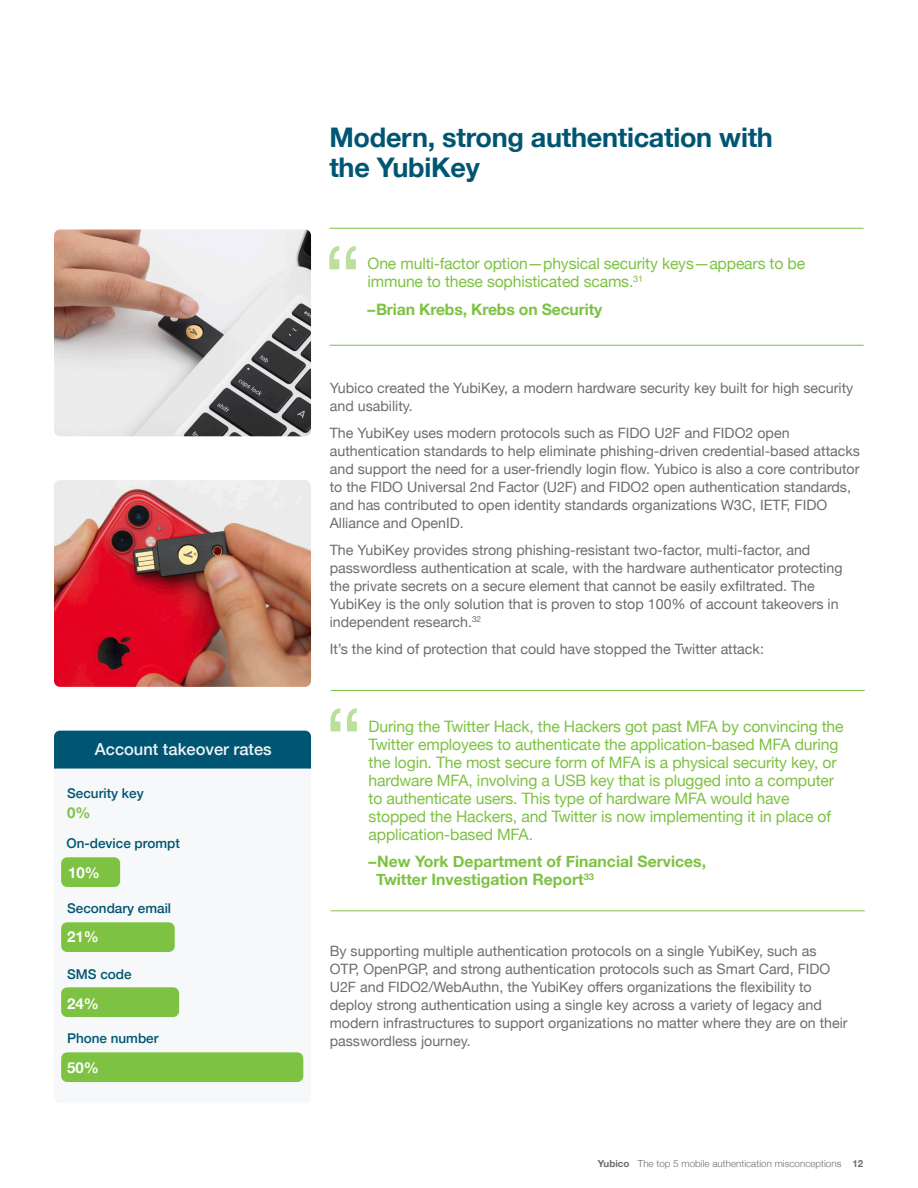
<style>
.page{position:relative;width:918px;height:1188px;background:#fff}
.page>*{position:absolute;margin:0;border:0;box-sizing:border-box;transform-origin:0 0}
.t1{font:90px "Helvetica Neue";color:#7dc242}
.Page_head_18_pt{font:700 27px/30px "Helvetica Neue";letter-spacing:-.01em;color:#005572}
.t2{font:500 16.5px "Helvetica Neue";color:#fff}
.body{font:15.75px/18px "Helvetica Neue";letter-spacing:-.01em;color:#7dc242}
.body-2{font:700 15.75px/18px "Helvetica Neue";color:#7dc242}
.body-3{font:700 15px "Helvetica Neue";color:#fff}
.body-4{font:700 15px "Helvetica Neue";color:#7dc242}
.body-5{font:14.25px/18px "Helvetica Neue";color:#6c6d70}
.body-6{font:500 13.5px "Helvetica Neue";color:#005572}
.t3{font:300 9.75px "Helvetica Neue";letter-spacing:.005em;color:#6c6d70}
.s1{font-weight:700}
</style>
<div class="page">
<hr style="left:329px;top:228px;width:535px;height:1px;background:#7dc242">
<hr style="left:329px;top:345px;width:535px;height:1px;background:#7dc242">
<div style="left:61px;top:857px;width:243px;height:226px;background:#f6f8f9"></div>
<div style="left:54px;top:731px;width:257px;height:38px;background:#005572"></div>
<div style="left:61px;top:857px;width:59px;height:30px;background:#7dc242;border-radius:6px"></div>
<div style="left:61px;top:922px;width:114px;height:30px;background:#7dc242;border-radius:6px"></div>
<div style="left:61px;top:987px;width:118px;height:30px;background:#7dc242;border-radius:6px"></div>
<div style="left:61px;top:1052px;width:242px;height:30px;background:#7dc242;border-radius:6px"></div>
<hr style="left:330px;top:910px;width:535px;height:1px;background:#7dc242">
<hr style="left:330px;top:690px;width:535px;height:1px;background:#7dc242">
<img style="left:54px;top:230px;width:257px;height:206px">
<img style="left:54px;top:480px;width:257px;height:207px">
<p class="t2" style="left:95px;top:736px;width:178px">Account takeover rates</p>
<p class="body-6" style="left:67px;top:782px;width:78px">Security key</p>
<p class="body-4" style="left:67px;top:801px;width:25px">0%</p>
<p class="body-6" style="left:67px;top:832px;width:115px">On-device prompt</p>
<p class="body-3" style="left:68px;top:861px;width:33px">10%</p>
<p class="body-6" style="left:67px;top:898px;width:106px">Secondary email</p>
<p class="body-3" style="left:67px;top:925px;width:33px">21%</p>
<p class="body-6" style="left:67px;top:963px;width:66px">SMS code</p>
<p class="body-3" style="left:67px;top:992px;width:33px">24%</p>
<p class="body-6" style="left:67px;top:1028px;width:93px">Phone number</p>
<p class="body-3" style="left:67px;top:1056px;width:33px">50%</p>
<p class="Page_head_18_pt" style="left:329px;top:123px;width:445px">Modern, strong authentication with the YubiKey</p>
<h1 class="t1" style="left:323px;top:213px;width:40px">“</h1>
<p class="body" style="left:368px;top:256px;width:439px">One multi-factor option—physical security keys—appears to be immune to these sophisticated scams.<sup>31</sup></p>
<p class="body-2" style="left:368px;top:301px;width:236px">–Brian Krebs, Krebs on Security</p>
<p class="body-5" style="left:330px;top:379px;width:525px">Yubico created the YubiKey, a modern hardware security key built for high security and usability.</p>
<p class="body-5" style="left:330px;top:424px;width:532px">The YubiKey uses modern protocols such as FIDO U2F and FIDO2 open authentication standards to help eliminate phishing-driven credential-based attacks and support the need for a user-friendly login flow. Yubico is also a core contributor to the FIDO Universal 2nd Factor (U2F) and FIDO2 open authentication standards, and has contributed to open identity standards organizations W3C, IETF, FIDO Alliance and OpenID.</p>
<p class="body-5" style="left:330px;top:541px;width:514px">The YubiKey provides strong phishing-resistant two-factor, multi-factor, and passwordless authentication at scale, with the hardware authenticator protecting the private secrets on a secure element that cannot be easily exfiltrated. The YubiKey is the only solution that is proven to stop 100% of account takeovers in independent research.<sup>32</sup></p>
<p class="body-5" style="left:330px;top:640px;width:436px">It’s the kind of protection that could have stopped the Twitter attack:</p>
<h1 class="t1" style="left:325px;top:676px;width:40px">“</h1>
<p class="body" style="left:369px;top:718px;width:477px">During the Twitter Hack, the Hackers got past MFA by convincing the Twitter employees to authenticate the application-based MFA during the login. The most secure form of MFA is a physical security key, or hardware MFA, involving a USB key that is plugged into a computer to authenticate users. This type of hardware MFA would have stopped the Hackers, and Twitter is now implementing it in place of application-based MFA.</p>
<p class="body-2" style="left:376px;top:853px;width:331px;text-indent:-7px">–New York Department of Financial Services,<br>Twitter Investigation Report<sup>33</sup></p>
<p class="body-5" style="left:330px;top:943px;width:519px">By supporting multiple authentication protocols on a single YubiKey, such as OTP, OpenPGP, and strong authentication protocols such as Smart Card, FIDO U2F and FIDO2/WebAuthn, the YubiKey offers organizations the flexibility to deploy strong authentication using a single key across a variety of legacy and modern infrastructures to support organizations no matter where they are on their passwordless journey.</p>
<p class="t3" style="left:598px;top:1155px;width:267px"><span class="s1">Yubico</span> The top 5 mobile authentication misconceptions <span class="s1">12</span></p>
</div>
